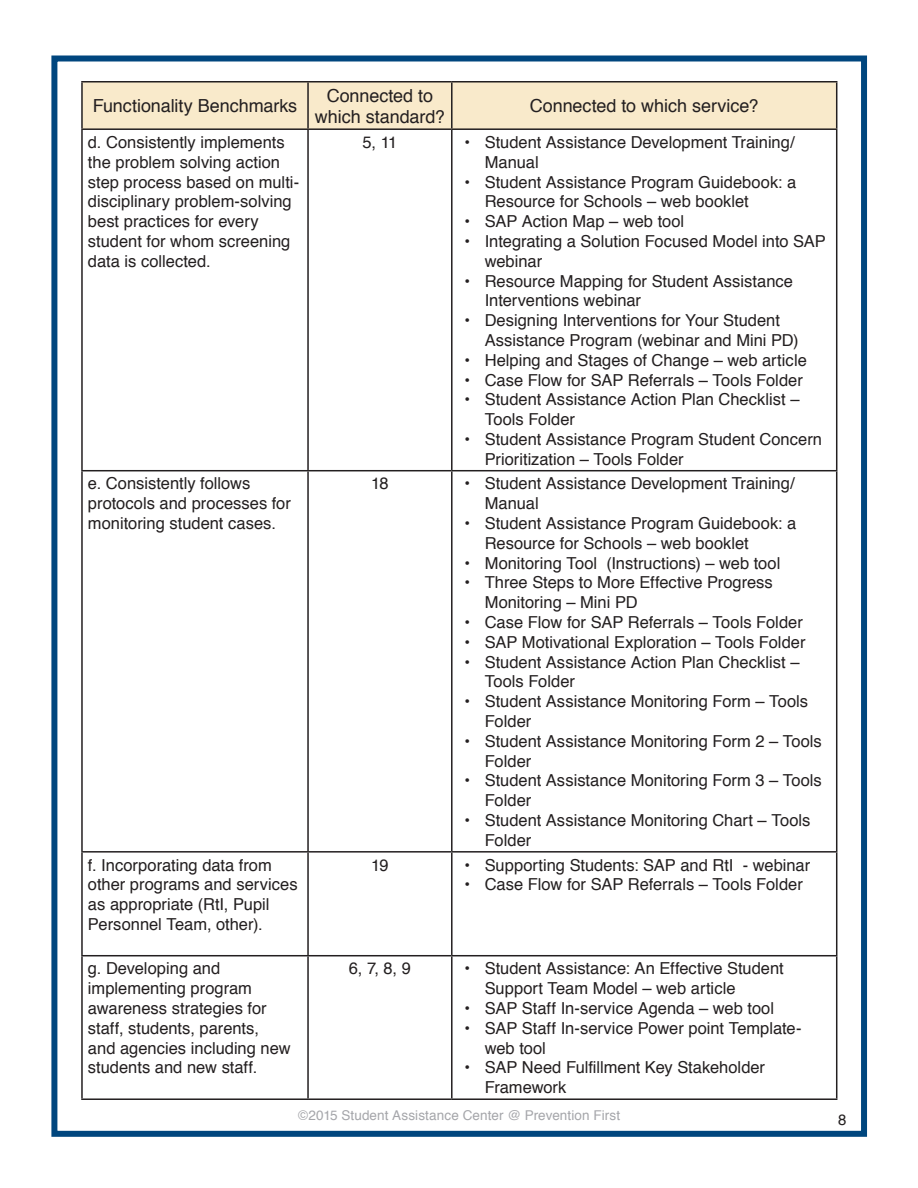
<style>
.page{position:relative;width:918px;height:1188px;background:#fff}
.page>*{position:absolute;margin:0;border:0;box-sizing:border-box;transform-origin:0 0}
.t1{font:18px/21.6px "Helvetica";letter-spacing:-.005em;color:#231f20;text-align:center}
.t2{font:16.5px/19.8px "Helvetica";color:#231f20}
.t3{font:15px "Helvetica";color:#231f20}
.t4{font:13.5px "Helvetica";letter-spacing:.005em;color:#a5a6aa}
</style>
<div class="page">
<div style="left:51px;top:56px;width:816px;height:1081px;border:6px solid #00467e"></div>
<div style="left:82px;top:82px;width:755px;height:46px;background:#f9eacb"></div>
<hr style="left:81px;top:81px;width:227px;height:1px;background:#231f20">
<hr style="left:81px;top:83px;width:2px;height:45px;background:#231f20">
<hr style="left:308px;top:81px;width:144px;height:1px;background:#231f20">
<hr style="left:307px;top:83px;width:2px;height:45px;background:#231f20">
<hr style="left:452px;top:81px;width:385px;height:1px;background:#231f20">
<hr style="left:451px;top:83px;width:2px;height:45px;background:#231f20">
<hr style="left:836px;top:83px;width:1px;height:45px;background:#231f20">
<hr style="left:81px;top:128px;width:227px;height:2px;background:#231f20">
<hr style="left:81px;top:130px;width:2px;height:340px;background:#231f20">
<hr style="left:308px;top:128px;width:144px;height:2px;background:#231f20">
<hr style="left:307px;top:130px;width:2px;height:340px;background:#231f20">
<hr style="left:452px;top:128px;width:385px;height:2px;background:#231f20">
<hr style="left:451px;top:130px;width:2px;height:340px;background:#231f20">
<hr style="left:836px;top:130px;width:1px;height:340px;background:#231f20">
<hr style="left:81px;top:470px;width:227px;height:1px;background:#231f20">
<hr style="left:81px;top:471px;width:2px;height:380px;background:#231f20">
<hr style="left:308px;top:470px;width:144px;height:1px;background:#231f20">
<hr style="left:307px;top:471px;width:2px;height:380px;background:#231f20">
<hr style="left:452px;top:470px;width:385px;height:1px;background:#231f20">
<hr style="left:451px;top:471px;width:2px;height:380px;background:#231f20">
<hr style="left:836px;top:471px;width:1px;height:380px;background:#231f20">
<hr style="left:81px;top:851px;width:227px;height:2px;background:#231f20">
<hr style="left:81px;top:853px;width:2px;height:102px;background:#231f20">
<hr style="left:308px;top:851px;width:144px;height:2px;background:#231f20">
<hr style="left:307px;top:853px;width:2px;height:102px;background:#231f20">
<hr style="left:452px;top:851px;width:385px;height:2px;background:#231f20">
<hr style="left:451px;top:853px;width:2px;height:102px;background:#231f20">
<hr style="left:836px;top:853px;width:1px;height:102px;background:#231f20">
<hr style="left:81px;top:955px;width:227px;height:1px;background:#231f20">
<hr style="left:81px;top:956px;width:2px;height:142px;background:#231f20">
<hr style="left:308px;top:955px;width:144px;height:1px;background:#231f20">
<hr style="left:307px;top:956px;width:2px;height:142px;background:#231f20">
<hr style="left:452px;top:955px;width:385px;height:1px;background:#231f20">
<hr style="left:451px;top:956px;width:2px;height:142px;background:#231f20">
<hr style="left:836px;top:956px;width:1px;height:142px;background:#231f20">
<hr style="left:81px;top:1098px;width:227px;height:2px;background:#231f20">
<hr style="left:308px;top:1098px;width:144px;height:2px;background:#231f20">
<hr style="left:452px;top:1098px;width:385px;height:2px;background:#231f20">
<p class="t1" style="left:93px;top:95px;width:206px">Functionality Benchmarks</p>
<p class="t1" style="left:315px;top:84px;width:131px">Connected to which standard?</p>
<p class="t1" style="left:530px;top:95px;width:230px">Connected to which service?</p>
<p class="t2" style="left:88px;top:132px;width:213px">d. Consistently implements the problem solving action step process based on multi&shy;disciplinary problem-solving best practices for every student for whom screening data is collected.</p>
<p class="t2" style="left:362px;top:132px;width:36px">5, 11</p>
<p class="t2" style="left:485px;top:132px;width:311px;text-indent:-20px">• Student Assistance Development Training/<br>Manual</p>
<p class="t2" style="left:485px;top:171px;width:313px;text-indent:-20px">• Student Assistance Program Guidebook: a<br>Resource for Schools – web booklet</p>
<p class="t2" style="left:465px;top:211px;width:221px">• SAP Action Map – web tool</p>
<p class="t2" style="left:485px;top:231px;width:343px;text-indent:-20px">• Integrating a Solution Focused Model into SAP webinar</p>
<p class="t2" style="left:485px;top:270px;width:310px;text-indent:-20px">• Resource Mapping for Student Assistance<br>Interventions webinar</p>
<p class="t2" style="left:485px;top:310px;width:315px;text-indent:-20px">• Designing Interventions for Your Student<br>Assistance Program (webinar and Mini PD)</p>
<p class="t2" style="left:465px;top:350px;width:344px">• Helping and Stages of Change – web article</p>
<p class="t2" style="left:465px;top:369px;width:340px">• Case Flow for SAP Referrals – Tools Folder</p>
<p class="t2" style="left:485px;top:389px;width:316px;text-indent:-20px">• Student Assistance Action Plan Checklist –<br>Tools Folder</p>
<p class="t2" style="left:485px;top:429px;width:339px;text-indent:-20px">• Student Assistance Program Student Concern<br>Prioritization – Tools Folder</p>
<p class="t2" style="left:88px;top:473px;width:204px">e. Consistently follows protocols and processes for monitoring student cases.</p>
<p class="t2" style="left:371px;top:473px;width:19px">18</p>
<p class="t2" style="left:485px;top:473px;width:311px;text-indent:-20px">• Student Assistance Development Training/<br>Manual</p>
<p class="t2" style="left:485px;top:513px;width:313px;text-indent:-20px">• Student Assistance Program Guidebook: a<br>Resource for Schools – web booklet</p>
<p class="t2" style="left:465px;top:552px;width:317px">• Monitoring Tool (Instructions) – web tool</p>
<p class="t2" style="left:485px;top:572px;width:290px;text-indent:-20px">• Three Steps to More Effective Progress<br>Monitoring – Mini PD</p>
<p class="t2" style="left:465px;top:612px;width:340px">• Case Flow for SAP Referrals – Tools Folder</p>
<p class="t2" style="left:465px;top:632px;width:343px">• SAP Motivational Exploration – Tools Folder</p>
<p class="t2" style="left:485px;top:651px;width:316px;text-indent:-20px">• Student Assistance Action Plan Checklist –<br>Tools Folder</p>
<p class="t2" style="left:485px;top:691px;width:325px;text-indent:-20px">• Student Assistance Monitoring Form – Tools<br>Folder</p>
<p class="t2" style="left:485px;top:731px;width:339px;text-indent:-20px">• Student Assistance Monitoring Form 2 – Tools<br>Folder</p>
<p class="t2" style="left:485px;top:770px;width:339px;text-indent:-20px">• Student Assistance Monitoring Form 3 – Tools<br>Folder</p>
<p class="t2" style="left:485px;top:810px;width:327px;text-indent:-20px">• Student Assistance Monitoring Chart – Tools<br>Folder</p>
<p class="t2" style="left:88px;top:854px;width:211px">f. Incorporating data from other programs and services as appropriate (RtI, Pupil<br>Personnel Team, other).</p>
<p class="t2" style="left:371px;top:854px;width:19px">19</p>
<p class="t2" style="left:465px;top:854px;width:347px">• Supporting Students: SAP and RtI - webinar</p>
<p class="t2" style="left:465px;top:874px;width:340px">• Case Flow for SAP Referrals – Tools Folder</p>
<p class="t2" style="left:88px;top:958px;width:204px">g. Developing and implementing program awareness strategies for staff, students, parents,<br>and agencies including new students and new staff.</p>
<p class="t2" style="left:349px;top:958px;width:64px">6, 7, 8, 9</p>
<p class="t2" style="left:485px;top:958px;width:300px;text-indent:-20px">• Student Assistance: An Effective Student<br>Support Team Model – web article</p>
<p class="t2" style="left:465px;top:998px;width:311px">• SAP Staff In-service Agenda – web tool</p>
<p class="t2" style="left:485px;top:1018px;width:318px;text-indent:-20px">• SAP Staff In-service Power point Template&shy;web tool</p>
<p class="t2" style="left:485px;top:1057px;width:282px;text-indent:-20px">• SAP Need Fulfillment Key Stakeholder<br>Framework</p>
<p class="t4" style="left:298px;top:1103px;width:323px">©2015 Student Assistance Center @ Prevention First</p>
<p class="t3" style="left:838px;top:1107px;width:10px">8</p>
</div>
